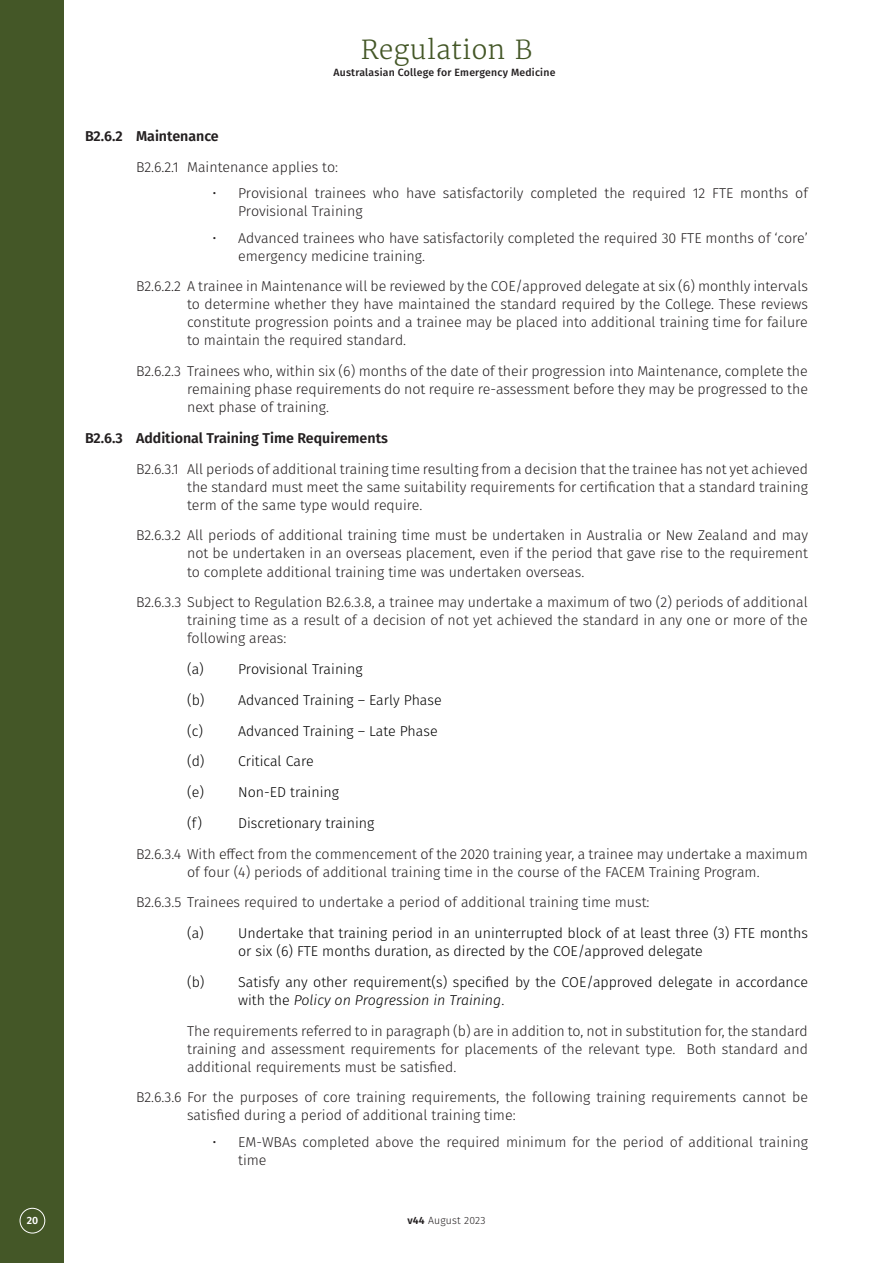
<style>
.page{position:relative;width:893px;height:1263px;background:#fff}
.page>*{position:absolute;margin:0;border:0;box-sizing:border-box;transform-origin:0 0}
.t1{font:300 26.1px "Merriweather";letter-spacing:.02em;color:#445727}
.Regulation_4_Body{font:300 14.25px/18px "Fira Sans";color:#231f20;text-align:justify}
.Regulation_4_Alpha{font:300 14.25px/18px "Fira Sans";color:#000}
.Regulation_4_Body_Pa{font:300 14.25px/18px "Fira Sans";color:#231f20;text-align:justify}
.Regulation_3_Heading{font:600 14.25px "Fira Sans";color:#231f20}
.t2{font:500 10.5px "Fira Sans";letter-spacing:.02em;color:#231f20}
.t3{font:300 10.5px "Fira Sans";letter-spacing:.02em;color:#231f20}
.t4{font:600 10.5px "Fira Sans";color:#fff}
.s1{font-style:italic}
.s2{font-weight:600}
</style>
<div class="page">
<div style="left:0;top:0;width:64px;height:1263px;background:#445727"></div>
<div style="left:20px;top:1208px;width:25px;height:25px;border:1px solid #fff;border-radius:50%"></div>
<h1 class="t1" style="left:361px;top:34px;width:173px">Regulation B</h1>
<p class="t2" style="left:333px;top:63px;width:223px">Australasian College for Emergency Medicine</p>
<p class="Regulation_3_Heading" style="left:85px;top:124px;width:135px">B2.6.2 Maintenance</p>
<p class="Regulation_4_Body" style="left:136px;top:158px;width:204px">B2.6.2.1 Maintenance applies to:</p>
<p class="Regulation_4_Body" style="left:238px;top:184px;width:571px;text-indent:-26px">• Provisional trainees who have satisfactorily completed the required 12 FTE months of<br>Provisional Training</p>
<p class="Regulation_4_Body" style="left:238px;top:229px;width:571px;text-indent:-26px">• Advanced trainees who have satisfactorily completed the required 30 FTE months of ‘core’ emergency medicine training.</p>
<p class="Regulation_4_Body" style="left:187px;top:277px;width:622px;text-indent:-51px">B2.6.2.2 A trainee in Maintenance will be reviewed by the COE/approved delegate at six (6) monthly intervals to determine whether they have maintained the standard required by the College. These reviews constitute progression points and a trainee may be placed into additional training time for failure to maintain the required standard.</p>
<p class="Regulation_4_Body" style="left:187px;top:362px;width:622px;text-indent:-51px">B2.6.2.3 Trainees who, within six (6) months of the date of their progression into Maintenance, complete the remaining phase requirements do not require re-assessment before they may be progressed to the next phase of training.</p>
<p class="Regulation_3_Heading" style="left:85px;top:426px;width:304px">B2.6.3 Additional Training Time Requirements</p>
<p class="Regulation_4_Body" style="left:187px;top:460px;width:622px;text-indent:-51px">B2.6.3.1 All periods of additional training time resulting from a decision that the trainee has not yet achieved the standard must meet the same suitability requirements for certification that a standard training term of the same type would require.</p>
<p class="Regulation_4_Body" style="left:187px;top:526px;width:622px;text-indent:-51px">B2.6.3.2 All periods of additional training time must be undertaken in Australia or New Zealand and may not be undertaken in an overseas placement, even if the period that gave rise to the requirement to complete additional training time was undertaken overseas.</p>
<p class="Regulation_4_Body" style="left:187px;top:593px;width:622px;text-indent:-51px">B2.6.3.3 Subject to Regulation B2.6.3.8, a trainee may undertake a maximum of two (2) periods of additional training time as a result of a decision of not yet achieved the standard in any one or more of the following areas:</p>
<p class="Regulation_4_Alpha" style="left:187px;top:660px;width:18px">(a)</p>
<p class="Regulation_4_Alpha" style="left:238px;top:660px;width:126px">Provisional Training</p>
<p class="Regulation_4_Alpha" style="left:187px;top:691px;width:256px">(b) Advanced Training – Early Phase</p>
<p class="Regulation_4_Alpha" style="left:187px;top:721px;width:17px">(c)</p>
<p class="Regulation_4_Alpha" style="left:238px;top:721px;width:201px">Advanced Training – Late Phase</p>
<p class="Regulation_4_Alpha" style="left:187px;top:752px;width:128px">(d) Critical Care</p>
<p class="Regulation_4_Alpha" style="left:187px;top:783px;width:153px">(e) Non-ED training</p>
<p class="Regulation_4_Alpha" style="left:187px;top:814px;width:16px">(f)</p>
<p class="Regulation_4_Alpha" style="left:238px;top:814px;width:138px">Discretionary training</p>
<p class="Regulation_4_Body" style="left:136px;top:844px;width:673px;text-align:center">B2.6.3.4 With effect from the commencement of the 2020 training year, a trainee may undertake a maximum of four (4) periods of additional training time in the course of the FACEM Training Program.</p>
<p class="Regulation_4_Body" style="left:136px;top:893px;width:515px">B2.6.3.5 Trainees required to undertake a period of additional training time must:</p>
<p class="Regulation_4_Alpha" style="left:187px;top:924px;width:18px">(a)</p>
<p class="Regulation_4_Alpha" style="left:238px;top:924px;width:571px">Undertake that training period in an uninterrupted block of at least three (3) FTE months or six (6) FTE months duration, as directed by the COE/approved delegate</p>
<p class="Regulation_4_Alpha" style="left:238px;top:973px;width:571px;text-indent:-51px">(b) Satisfy any other requirement(s) specified by the COE/approved delegate in accordance with the <span class="s1">Policy on Progression in Training</span>.</p>
<p class="Regulation_4_Body_Pa" style="left:187px;top:1021px;width:622px">The requirements referred to in paragraph (b) are in addition to, not in substitution for, the standard training and assessment requirements for placements of the relevant type. Both standard and additional requirements must be satisfied.</p>
<p class="Regulation_4_Body" style="left:187px;top:1088px;width:622px;text-indent:-51px">B2.6.3.6 For the purposes of core training requirements, the following training requirements cannot be satisfied during a period of additional training time:</p>
<p class="Regulation_4_Body" style="left:238px;top:1133px;width:571px;text-indent:-26px">• EM-WBAs completed above the required minimum for the period of additional training time</p>
<p class="t4" style="left:27px;top:1212px;width:13px">20</p>
<p class="t3" style="left:407px;top:1213px;width:80px"><span class="s2">v44</span> August 2023</p>
</div>
